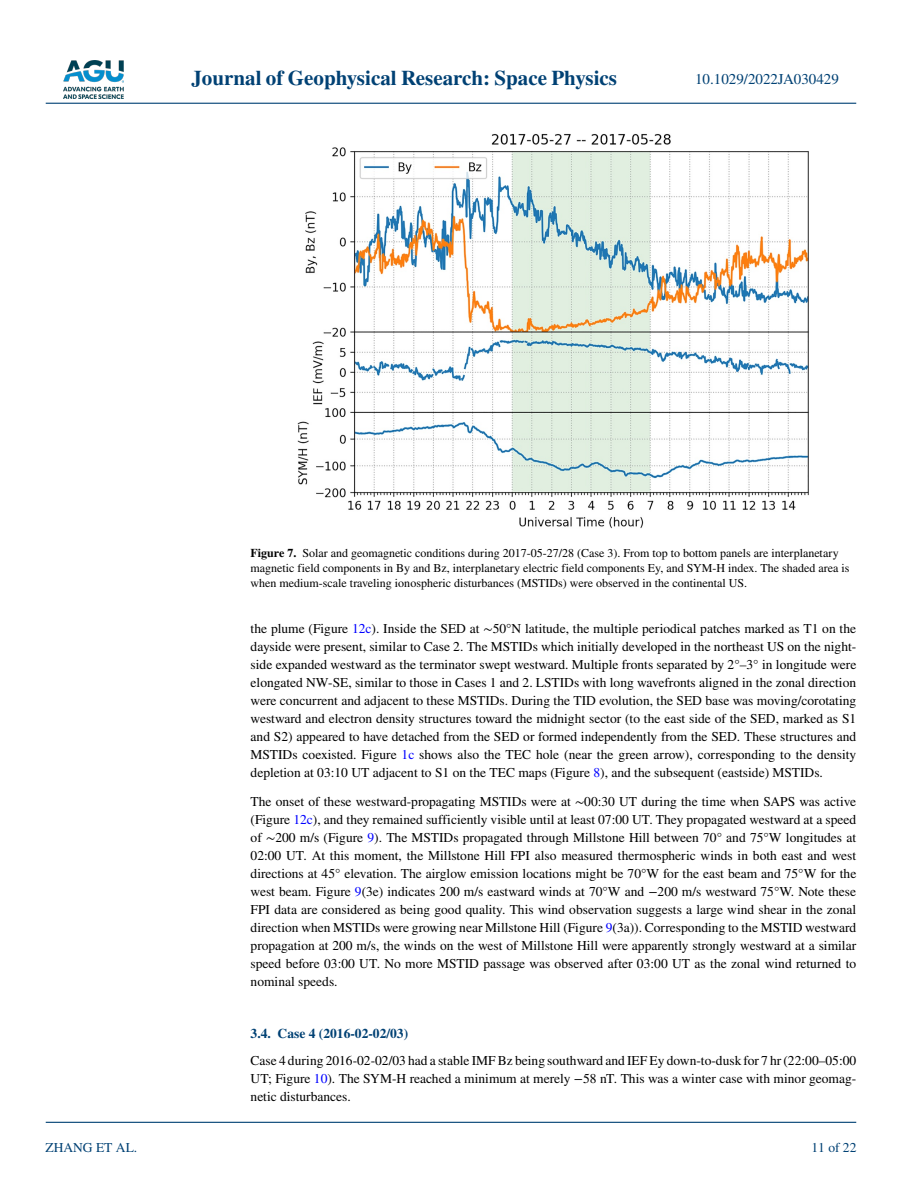
<style>
.page{position:relative;width:902px;height:1183px;background:#fff}
.page>*{position:absolute;margin:0;border:0;box-sizing:border-box;transform-origin:0 0}
.t1{font:700 21px "STIX";color:#004174}
.t2{font:15px "STIX";color:#004174}
.t3{font:13.5px/18px "STIX";color:#000;text-align:justify}
.t4{font:700 13.5px "STIX";color:#004174}
.t5{font:13.5px "STIX";color:#004174}
.t6{font:12px/15px "STIX";color:#000}
.s1{font-weight:700}
.s2{color:#00f}
</style>
<div class="page">
<img style="left:63px;top:60px;width:60px;height:39px">
<hr style="left:46px;top:103px;width:810px;height:1px;background:#004174">
<hr style="left:46px;top:1121px;width:810px;height:1px;background:#004174">
<img style="left:297px;top:134px;width:512px;height:394px">
<h1 class="t1" style="left:191px;top:66px;width:427px">Journal of Geophysical Research: Space Physics</h1>
<p class="t2" style="left:695px;top:69px;width:145px">10.1029/2022JA030429</p>
<p class="t5" style="left:45px;top:1138px;width:93px">ZHANG ET AL.</p>
<p class="t6" style="left:250px;top:546px;width:600px"><span class="s1">Figure 7.</span> Solar and geomagnetic conditions during 2017-05-27/28 (Case 3). From top to bottom panels are interplanetary magnetic field components in By and Bz, interplanetary electric field components Ey, and SYM-H index. The shaded area is when medium-scale traveling ionospheric disturbances (MSTIDs) were observed in the continental US.</p>
<p class="t3" style="left:250px;top:620px;width:607px">the plume (Figure <span class="s2">12c</span>). Inside the SED at ∼50°N latitude, the multiple periodical patches marked as T1 on the dayside were present, similar to Case 2. The MSTIDs which initially developed in the northeast US on the night&shy;side expanded westward as the terminator swept westward. Multiple fronts separated by 2°–3° in longitude were elongated NW-SE, similar to those in Cases 1 and 2. LSTIDs with long wavefronts aligned in the zonal direction were concurrent and adjacent to these MSTIDs. During the TID evolution, the SED base was moving/corotating westward and electron density structures toward the midnight sector (to the east side of the SED, marked as S1 and S2) appeared to have detached from the SED or formed independently from the SED. These structures and MSTIDs coexisted. Figure <span class="s2">1c</span> shows also the TEC hole (near the green arrow), corresponding to the density depletion at 03:10 UT adjacent to S1 on the TEC maps (Figure <span class="s2">8</span>), and the subsequent (eastside) MSTIDs.</p>
<p class="t3" style="left:250px;top:792px;width:607px">The onset of these westward-propagating MSTIDs were at ∼00:30 UT during the time when SAPS was active (Figure <span class="s2">12c</span>), and they remained sufficiently visible until at least 07:00 UT. They propagated westward at a speed of ∼200 m/s (Figure <span class="s2">9</span>). The MSTIDs propagated through Millstone Hill between 70° and 75°W longitudes at 02:00 UT. At this moment, the Millstone Hill FPI also measured thermospheric winds in both east and west directions at 45° elevation. The airglow emission locations might be 70°W for the east beam and 75°W for the west beam. Figure <span class="s2">9</span>(3e) indicates 200 m/s eastward winds at 70°W and −200 m/s westward 75°W. Note these FPI data are considered as being good quality. This wind observation suggests a large wind shear in the zonal direction when MSTIDs were growing near Millstone Hill (Figure <span class="s2">9</span>(3a)). Corresponding to the MSTID westward propagation at 200 m/s, the winds on the west of Millstone Hill were apparently strongly westward at a similar speed before 03:00 UT. No more MSTID passage was observed after 03:00 UT as the zonal wind returned to nominal speeds.</p>
<p class="t4" style="left:250px;top:1025px;width:159px">3.4. Case 4 (2016-02-02/03)</p>
<p class="t3" style="left:250px;top:1052px;width:607px">Case 4 during 2016-02-02/03 had a stable IMF Bz being southward and IEF Ey down-to-dusk for 7 hr (22:00–05:00<br>UT; Figure <span class="s2">10</span>). The SYM-H reached a minimum at merely −58 nT. This was a winter case with minor geomag&shy;netic disturbances.</p>
<p class="t5" style="left:811px;top:1138px;width:46px">11 of 22</p>
</div>
